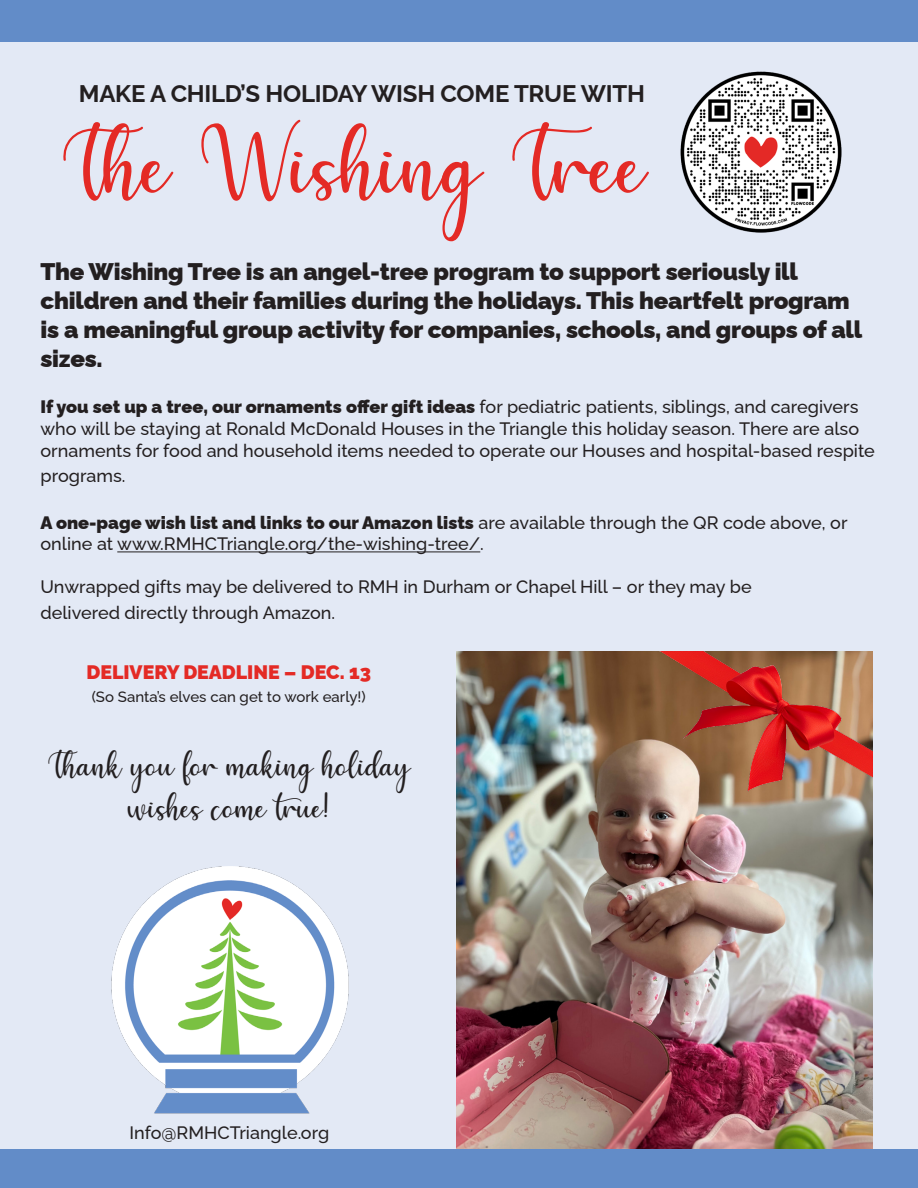
<style>
.page{position:relative;width:918px;height:1188px;background:#fff}
.page>*{position:absolute;margin:0;border:0;box-sizing:border-box;transform-origin:0 0}
.t1{font:94.5px "Hello";color:#e42a25}
.t2{font:34.5px "Hello";color:#231f20}
.t3{font:900 24px/28.8px "Raleway";letter-spacing:-.01em;color:#231f20}
.t4{font:700 24px "Raleway";letter-spacing:-.01em;color:#231f20}
.t5{font:900 19.5px "Raleway";color:#e42a25}
.t6{font:500 18px/21.6px "Raleway";color:#231f20}
.t7{font:500 15px "Raleway";color:#231f20}
.s1{font-weight:900}
</style>
<div class="page">
<div style="left:0;top:29px;width:918px;height:1150px;background:#e3e9f5"></div>
<div style="left:0;top:0;width:918px;height:41px;background:#628cc8"></div>
<img style="left:111px;top:866px;width:238px;height:248px">
<hr style="left:117px;top:551px;width:363px;height:1px;background:#231f20">
<img style="left:680px;top:71px;width:162px;height:162px">
<img style="left:456px;top:651px;width:416px;height:499px">
<div style="left:0;top:1150px;width:918px;height:38px;background:#628cc8"></div>
<img style="left:579px;top:651px;width:293px;height:196px">
<p class="t4" style="left:79px;top:74px;width:568px">MAKE A CHILD’S HOLIDAY WISH COME TRUE WITH</p>
<p class="t1" style="left:59px;top:115px;width:589px">The Wishing Tree</p>
<p class="t3" style="left:40px;top:255px;width:759px">The Wishing Tree is an angel-tree program to support seriously ill</p>
<p class="t3" style="left:40px;top:283px;width:823px">children and their families during the holidays. This heartfelt program is a meaningful group activity for companies, schools, and groups of all sizes.</p>
<p class="t6" style="left:40px;top:394px;width:836px"><span class="s1">If you set up a tree, our ornaments offer gift ideas</span> for pediatric patients, siblings, and caregivers who will be staying at Ronald McDonald Houses in the Triangle this holiday season. There are also ornaments for food and household items needed to operate our Houses and hospital-based respite</p>
<p class="t6" style="left:40px;top:463px;width:87px">programs.</p>
<p class="t6" style="left:40px;top:509px;width:809px"><span class="s1">A one-page wish list and links to our Amazon lists</span> are available through the QR code above, or online at www.RMHCTriangle.org/the-wishing-tree/.</p>
<p class="t6" style="left:40px;top:574px;width:713px">Unwrapped gifts may be delivered to RMH in Durham or Chapel Hill – or they may be</p>
<p class="t6" style="left:40px;top:599px;width:296px">delivered directly through Amazon.</p>
<p class="t5" style="left:86px;top:657px;width:286px">DELIVERY DEADLINE – DEC. 13</p>
<p class="t7" style="left:92px;top:685px;width:276px">(So Santa’s elves can get to work early!)</p>
<p class="t2" style="left:47px;top:747px;width:365px">Thank you for making holiday</p>
<p class="t2" style="left:128px;top:789px;width:202px">wishes come true!</p>
<p class="t6" style="left:130px;top:1120px;width:201px">Info@RMHCTriangle.org</p>
</div>
